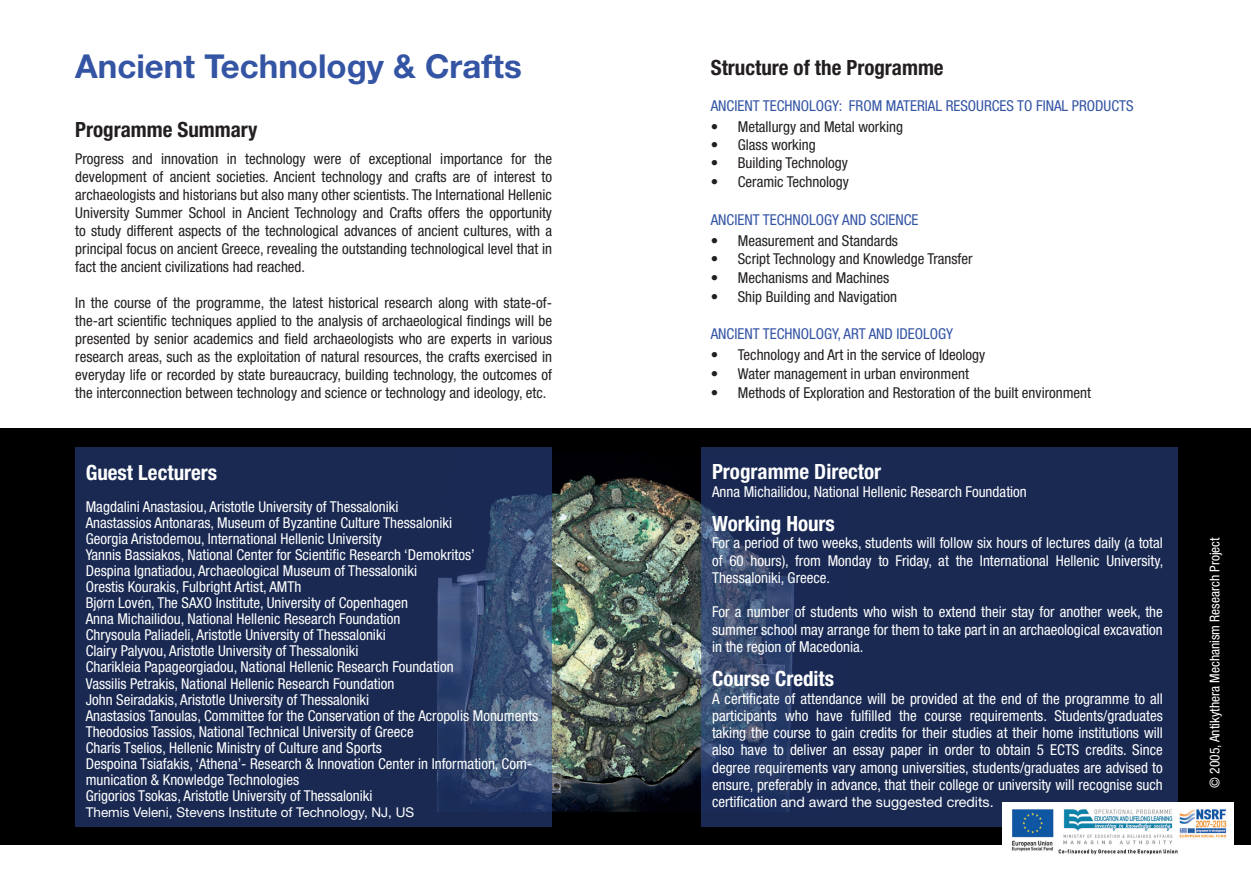
<style>
.page{position:relative;width:1251px;height:893px;background:#fff}
.page>*{position:absolute;margin:0;border:0;box-sizing:border-box;transform-origin:0 0}
.t1{font:700 33px "Helvetica Neue LT Std";color:#3454a4}
.t2{font:700 condensed 21px "Helvetica Neue LT Std";color:#fff}
.t3{font:700 condensed 21px "Helvetica Neue LT Std";color:#231f20}
.t4{font:condensed 15px/17.2px "Helvetica Neue LT Std";color:#fff;text-align:justify}
.t5{font:condensed 15px/18px "Helvetica Neue LT Std";color:#231f20;text-align:justify}
.t6{font:condensed 15px "Helvetica Neue LT Std";color:#3454a4}
.t7{font:14.25px "Helvetica Neue LT Std";color:#fff}
.t8{font:13.5px "Helvetica Neue LT Std";color:#fff}
.t9{font:condensed 13.5px "Helvetica Neue LT Std";color:#fff}
.s1{font-stretch:condensed;font-size:15px}
</style>
<div class="page">
<img style="left:0;top:428px;width:1250px;height:417px">
<svg style="left:701px;top:448px;width:476px;height:379px;background:#1c2d56"></svg>
<svg style="left:75px;top:448px;width:477px;height:379px;background:#1e2f58"></svg>
<img style="left:1001px;top:802px;width:231px;height:53px">
<svg style="left:98px;top:598px;width:5px;height:13px"></svg>
<p class="t1" style="left:75px;top:45px;width:448px">Ancient Technology &amp; Crafts</p>
<p class="t3" style="left:75px;top:116px;width:184px">Programme Summary</p>
<p class="t5" style="left:75px;top:149px;width:478px">Progress and innovation in technology were of exceptional importance for the development of ancient societies. Ancient technology and crafts are of interest to archaeologists and historians but also many other scientists. The International Hellenic University Summer School in Ancient Technology and Crafts offers the opportunity to study different aspects of the technological advances of ancient cultures, with a principal focus on ancient Greece, revealing the outstanding technological level that in fact the ancient civilizations had reached.</p>
<p class="t5" style="left:75px;top:293px;width:478px">In the course of the programme, the latest historical research along with state-of&shy;the-art scientific techniques applied to the analysis of archaeological findings will be presented by senior academics and field archaeologists who are experts in various research areas, such as the exploitation of natural resources, the crafts exercised in everyday life or recorded by state bureaucracy, building technology, the outcomes of the interconnection between technology and science or technology and ideology, etc.</p>
<p class="t2" style="left:86px;top:459px;width:133px">Guest Lecturers</p>
<p class="t4" style="left:86px;top:498px;width:314px">Magdalini Anastasiou, Aristotle University of Thessaloniki</p>
<p class="t4" style="left:86px;top:514px;width:368px">Anastassios Antonaras, Museum of Byzantine Culture Thessaloniki</p>
<p class="t4" style="left:86px;top:530px;width:298px">Georgia Aristodemou, International Hellenic University</p>
<p class="t4" style="left:86px;top:546px;width:390px">Yannis Bassiakos, National Center for Scientific Research ‘Demokritos’</p>
<p class="t4" style="left:86px;top:562px;width:333px">Despina Ignatiadou, Archaeological Museum of Thessaloniki</p>
<p class="t4" style="left:86px;top:578px;width:217px">Orestis Kourakis, Fulbright Artist, AMTh</p>
<p class="t4" style="left:86px;top:594px;width:324px">Bjorn Loven, The SAXO Institute, University of Copenhagen</p>
<p class="t4" style="left:86px;top:610px;width:316px">Anna Michailidou, National Hellenic Research Foundation</p>
<p class="t4" style="left:86px;top:626px;width:301px">Chrysoula Paliadeli, Aristotle University of Thessaloniki</p>
<p class="t4" style="left:86px;top:642px;width:274px">Clairy Palyvou, Aristotle University of Thessaloniki</p>
<p class="t4" style="left:86px;top:658px;width:369px">Charikleia Papageorgiadou, National Hellenic Research Foundation</p>
<p class="t4" style="left:86px;top:674px;width:310px">Vassilis Petrakis, National Hellenic Research Foundation</p>
<p class="t4" style="left:86px;top:690px;width:285px">John Seiradakis, Aristotle University of Thessaloniki</p>
<p class="t4" style="left:86px;top:707px;width:454px">Anastasios Tanoulas, Committee for the Conservation of the Acropolis Monuments</p>
<p class="t4" style="left:86px;top:723px;width:329px">Theodosios Tassios, National Technical University of Greece</p>
<p class="t4" style="left:86px;top:739px;width:297px">Charis Tselios, Hellenic Ministry of Culture and Sports</p>
<p class="t4" style="left:86px;top:755px;width:448px;line-height:16px">Despoina Tsiafakis, ‘Athena’- Research &amp; Innovation Center in Information, Com&shy;munication &amp; Knowledge Technologies</p>
<p class="t4" style="left:86px;top:787px;width:288px">Grigorios Tsokas, Aristotle University of Thessaloniki</p>
<p class="t8" style="left:86px;top:804px;width:330px">Themis Veleni, Stevens Institute of Technology, NJ, US</p>
<p class="t3" style="left:710px;top:54px;width:234px">Structure of the Programme</p>
<p class="t6" style="left:710px;top:97px;width:424px">ANCIENT TECHNOLOGY: FROM MATERIAL RESOURCES TO FINAL PRODUCTS</p>
<p class="t5" style="left:710px;top:118px;width:194px">• Metallurgy and Metal working</p>
<p class="t5" style="left:710px;top:136px;width:107px">• Glass working</p>
<p class="t5" style="left:710px;top:154px;width:139px">• Building Technology</p>
<p class="t5" style="left:710px;top:173px;width:140px">• Ceramic Technology</p>
<p class="t6" style="left:710px;top:211px;width:209px">ANCIENT TECHNOLOGY AND SCIENCE</p>
<p class="t5" style="left:710px;top:231px;width:189px">• Measurement and Standards</p>
<p class="t5" style="left:710px;top:250px;width:263px">• Script Technology and Knowledge Transfer</p>
<p class="t5" style="left:710px;top:269px;width:180px">• Mechanisms and Machines</p>
<p class="t5" style="left:710px;top:287px;width:188px">• Ship Building and Navigation</p>
<p class="t6" style="left:710px;top:325px;width:244px">ANCIENT TECHNOLOGY, ART AND IDEOLOGY</p>
<p class="t5" style="left:710px;top:346px;width:276px">• Technology and Art in the service of Ideology</p>
<p class="t5" style="left:710px;top:365px;width:259px">• Water management in urban environment</p>
<p class="t5" style="left:710px;top:383px;width:382px">• Methods of Exploration and Restoration of the built environment</p>
<p class="t2" style="left:712px;top:459px;width:170px">Programme Director</p>
<p class="t4" style="left:712px;top:482px;width:316px">Anna Michailidou, National Hellenic Research Foundation</p>
<p class="t2" style="left:712px;top:511px;width:124px">Working Hours</p>
<p class="t4" style="left:712px;top:534px;width:452px">For a period of two weeks, students will follow six hours of lectures daily (a total of 60 hours), from Monday to Friday, at the International Hellenic University, Thessaloniki, Greece.</p>
<p class="t4" style="left:712px;top:603px;width:452px">For a number of students who wish to extend their stay for another week, the summer school may arrange for them to take part in an archaeological excavation in the region of Macedonia.</p>
<p class="t2" style="left:712px;top:666px;width:124px">Course Credits</p>
<p class="t4" style="left:712px;top:689px;width:452px">A certificate of attendance will be provided at the end of the programme to all participants who have fulfilled the course requirements. Students/graduates taking the course to gain credits for their studies at their home institutions will also have to deliver an essay paper in order to obtain 5 ECTS credits. Since degree requirements vary among universities, students/graduates are advised to ensure, preferably in advance, that their college or university will recognise such</p>
<p class="t7" style="left:712px;top:793px;width:283px"><span class="s1">certification</span> and award the suggested credits.</p>
<p class="t9" style="left:1206px;top:788px;width:252px;rotate:-90deg">© 2005, Antikythera Mechanism Research Project</p>
</div>
